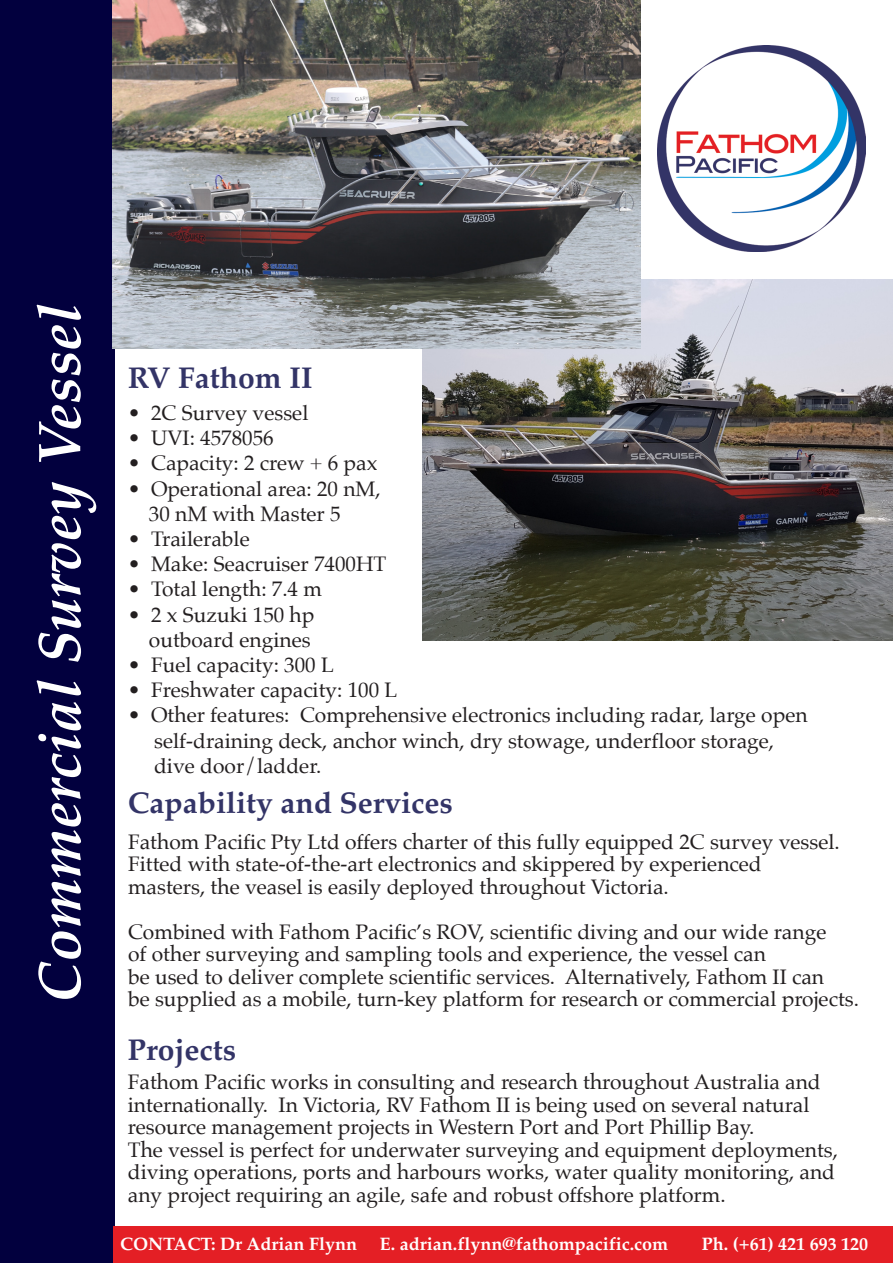
<style>
.page{position:relative;width:893px;height:1263px;background:#fff}
.page>*{position:absolute;margin:0;border:0;box-sizing:border-box;transform-origin:0 0}
.t1{font:italic 700 60px "Palatino";color:#fff}
.t2{font:700 30px "Palatino";color:#333467}
.t3{font:21px/22.5px "Palatino";color:#231f20}
.t4{font:700 18px "Palatino";color:#fff}
</style>
<div class="page">
<div style="left:0;top:0;width:114px;height:1263px;background:#02003e"></div>
<div style="left:113px;top:1226px;width:780px;height:37px;background:#e41f25"></div>
<img style="left:658px;top:46px;width:208px;height:205px">
<img style="left:422px;top:280px;width:471px;height:360px">
<img style="left:113px;top:0;width:528px;height:349px">
<h1 class="t1" style="left:10px;top:1003px;width:700px;rotate:-90deg">Commercial Survey Vessel</h1>
<h2 class="t2" style="left:128px;top:352px;width:186px">RV Fathom II</h2>
<p class="t3" style="left:128px;top:401px;width:182px">• 2C Survey vessel</p>
<p class="t3" style="left:128px;top:427px;width:147px">• UVI: 4578056</p>
<p class="t3" style="left:128px;top:452px;width:251px">• Capacity: 2 crew + 6 pax</p>
<p class="t3" style="left:149px;top:476px;width:233px;line-height:25.2px;text-indent:-21px">• Operational area: 20 nM,<br>30 nM with Master 5</p>
<p class="t3" style="left:128px;top:527px;width:123px">• Trailerable</p>
<p class="t3" style="left:128px;top:553px;width:260px">• Make: Seacruiser 7400HT</p>
<p class="t3" style="left:128px;top:578px;width:196px">• Total length: 7.4 m</p>
<p class="t3" style="left:128px;top:602px;width:188px;line-height:25.2px;text-align:right">• 2 x Suzuki 150 hp outboard engines</p>
<p class="t3" style="left:128px;top:653px;width:207px">• Fuel capacity: 300 L</p>
<p class="t3" style="left:128px;top:679px;width:271px">• Freshwater capacity: 100 L</p>
<p class="t3" style="left:154px;top:702px;width:655px;line-height:25.2px;text-indent:-26px">• Other features: Comprehensive electronics including radar, large open self-draining deck, anchor winch, dry stowage, underfloor storage, dive door/ladder.</p>
<h2 class="t2" style="left:128px;top:778px;width:326px">Capability and Services</h2>
<p class="t3" style="left:128px;top:830px;width:713px">Fathom Pacific Pty Ltd offers charter of this fully equipped 2C survey vessel.<br>Fitted with state-of-the-art electronics and skippered by experienced masters, the veasel is easily deployed throughout Victoria.</p>
<p class="t3" style="left:128px;top:920px;width:732px">Combined with Fathom Pacific’s ROV, scientific diving and our wide range<br>of other surveying and sampling tools and experience, the vessel can<br>be used to deliver complete scientific services. Alternatively, Fathom II can<br>be supplied as a mobile, turn-key platform for research or commercial projects.</p>
<h2 class="t2" style="left:128px;top:1024px;width:110px">Projects</h2>
<p class="t3" style="left:128px;top:1071px;width:712px">Fathom Pacific works in consulting and research throughout Australia and internationally. In Victoria, RV Fathom II is being used on several natural resource management projects in Western Port and Port Phillip Bay.<br>The vessel is perfect for underwater surveying and equipment deployments, diving operations, ports and harbours works, water quality monitoring, and any project requiring an agile, safe and robust offshore platform.</p>
<p class="t4" style="left:120px;top:1228px;width:239px">CONTACT: Dr Adrian Flynn</p>
<p class="t4" style="left:380px;top:1228px;width:290px">E. adrian.flynn@fathompacific.com</p>
<p class="t4" style="left:702px;top:1228px;width:168px">Ph. (+61) 421 693 120</p>
</div>
